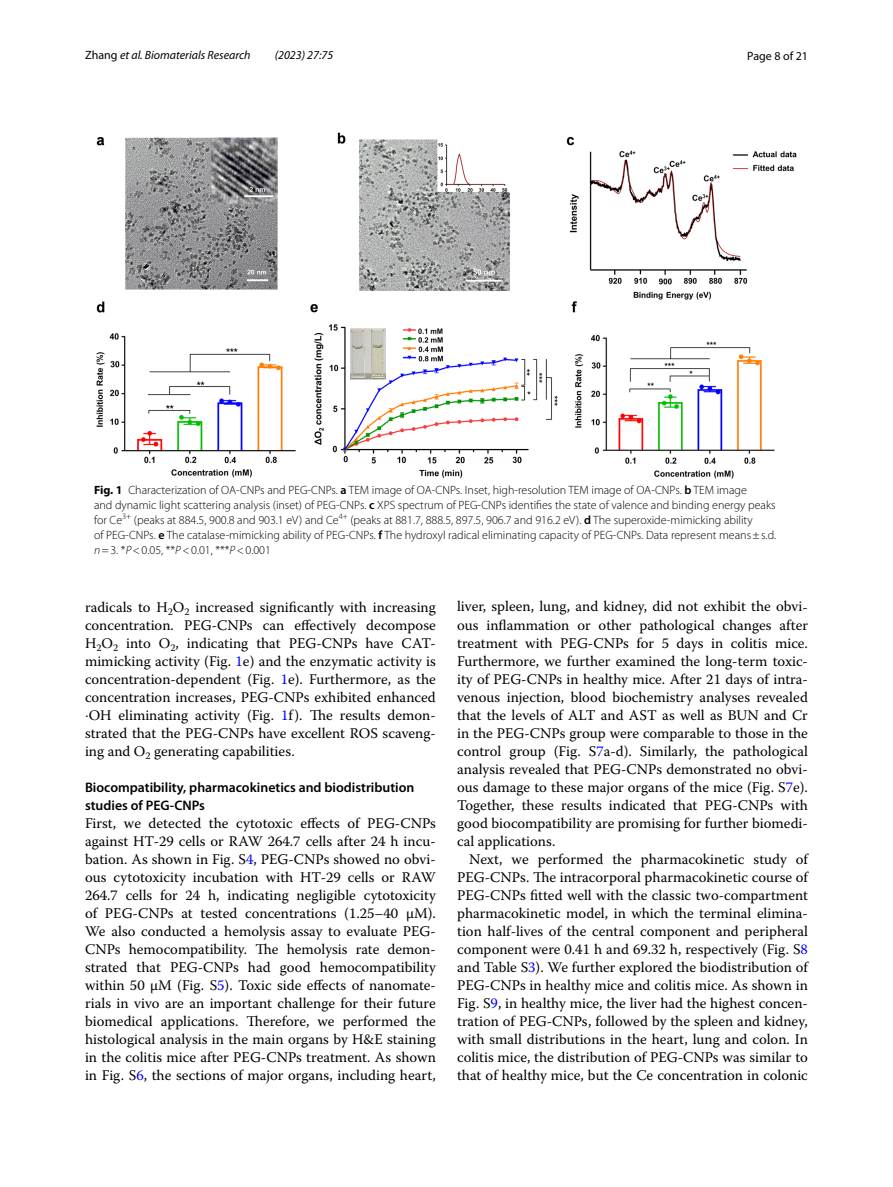
<style>
.page{position:relative;width:893px;height:1187px;background:#fff}
.page>*{position:absolute;margin:0;border:0;box-sizing:border-box;transform-origin:0 0}
.t1{font:14.7px/18px "Warnock Pro";color:#000;text-align:justify}
.t2{font:600 13.8px/18px "Myriad Pro";color:#000}
.t3{font:300 12px/15px "Myriad Pro";color:#000}
.t4{font:italic 12px "Myriad Pro";color:#000}
.t5{font:12px "Myriad Pro";color:#000}
.s1{font-style:normal}
.s2{font-weight:700}
.s3{font-weight:600}
.s4{font-style:italic}
.s5{color:#00f}
.s6{font-family:"STIX"}
</style>
<div class="page">
<img style="left:96px;top:133px;width:701px;height:345px">
<p class="t4" style="left:85px;top:48px;width:167px"><span class="s1">Zhang</span> et al. Biomaterials Research</p>
<p class="t4" style="left:275px;top:48px;width:60px">(2023) 27:75</p>
<p class="t5" style="left:747px;top:48px;width:62px">Page 8 of 21</p>
<p class="t3" style="left:94px;top:482px;width:684px"><span class="s2">Fig. 1</span> Characterization of OA-CNPs and PEG-CNPs. <span class="s3">a</span> TEM image of OA-CNPs. Inset, high-resolution TEM image of OA-CNPs. <span class="s3">b</span> TEM image<br>and dynamic light scattering analysis (inset) of PEG-CNPs. <span class="s3">c</span> XPS spectrum of PEG-CNPs identifies the state of valence and binding energy peaks for -Ce<sup>3+</sup> (peaks at 884.5, 900.8 and 903.1 eV) and -Ce<sup>4+</sup> (peaks at 881.7, 888.5, 897.5, 906.7 and 916.2 eV). <span class="s3">d</span> The superoxide-mimicking ability<br>of PEG-CNPs. <span class="s3">e</span> The catalase-mimicking ability of PEG-CNPs. <span class="s3">f</span> The hydroxyl radical eliminating capacity of PEG-CNPs. Data represent means±s.d. <span class="s4">n</span>=3. *<span class="s4">P</span>&lt;0.05, **<span class="s4">P</span>&lt;0.01, ***<span class="s4">P</span>&lt;0.001</p>
<p class="t1" style="left:85px;top:597px;width:352px">radicals to H<sub>2</sub>O<sub>2</sub> increased significantly with increasing concentration. PEG-CNPs can effectively decompose H<sub>2</sub>O<sub>2</sub> into O<sub>2</sub>, indicating that PEG-CNPs have CAT&shy;mimicking activity (Fig. <span class="s5">1</span>e) and the enzymatic activity is concentration-dependent (Fig. <span class="s5">1</span>e). Furthermore, as the concentration increases, PEG-CNPs exhibited enhanced <span class="s6">·</span>OH eliminating activity (Fig. <span class="s5">1</span>f). The results demon&shy;strated that the PEG-CNPs have excellent ROS scaveng&shy;ing and O<sub>2</sub> generating capabilities.</p>
<p class="t2" style="left:85px;top:777px;width:331px">Biocompatibility, pharmacokinetics and biodistribution studies of PEG‑CNPs</p>
<p class="t1" style="left:85px;top:813px;width:352px">First, we detected the cytotoxic effects of PEG-CNPs against HT-29 cells or RAW 264.7 cells after 24 h incu&shy;bation. As shown in Fig. S<span class="s5">4</span>, PEG-CNPs showed no obvi&shy;ous cytotoxicity incubation with HT-29 cells or RAW 264.7 cells for 24 h, indicating negligible cytotoxicity of PEG-CNPs at tested concentrations (1.25–40 μM).<br>We also conducted a hemolysis assay to evaluate PEG-CNPs hemocompatibility. The hemolysis rate demon&shy;strated that PEG-CNPs had good hemocompatibility within 50 μM (Fig. S<span class="s5">5</span>). Toxic side effects of nanomate&shy;rials in vivo are an important challenge for their future biomedical applications. Therefore, we performed the histological analysis in the main organs by H&amp;E staining in the colitis mice after PEG-CNPs treatment. As shown in Fig. S<span class="s5">6</span>, the sections of major organs, including heart,</p>
<p class="t1" style="left:457px;top:597px;width:352px">liver, spleen, lung, and kidney, did not exhibit the obvi&shy;ous inflammation or other pathological changes after treatment with PEG-CNPs for 5 days in colitis mice.<br>Furthermore, we further examined the long-term toxic&shy;ity of PEG-CNPs in healthy mice. After 21 days of intra&shy;venous injection, blood biochemistry analyses revealed that the levels of ALT and AST as well as BUN and Cr in the PEG-CNPs group were comparable to those in the control group (Fig. S<span class="s5">7</span>a-d). Similarly, the pathological analysis revealed that PEG-CNPs demonstrated no obvi&shy;ous damage to these major organs of the mice (Fig. S<span class="s5">7</span>e).<br>Together, these results indicated that PEG-CNPs with good biocompatibility are promising for further biomedi&shy;cal applications.</p>
<p class="t1" style="left:457px;top:849px;width:352px;text-indent:12px">Next, we performed the pharmacokinetic study of PEG-CNPs. The intracorporal pharmacokinetic course of PEG-CNPs fitted well with the classic two-compartment pharmacokinetic model, in which the terminal elimina&shy;tion half-lives of the central component and peripheral component were 0.41 h and 69.32 h, respectively (Fig. S<span class="s5">8 </span>and Table S<span class="s5">3</span>). We further explored the biodistribution of PEG-CNPs in healthy mice and colitis mice. As shown in Fig. S<span class="s5">9</span>, in healthy mice, the liver had the highest concen&shy;tration of PEG-CNPs, followed by the spleen and kidney, with small distributions in the heart, lung and colon. In colitis mice, the distribution of PEG-CNPs was similar to that of healthy mice, but the Ce concentration in colonic</p>
</div>
